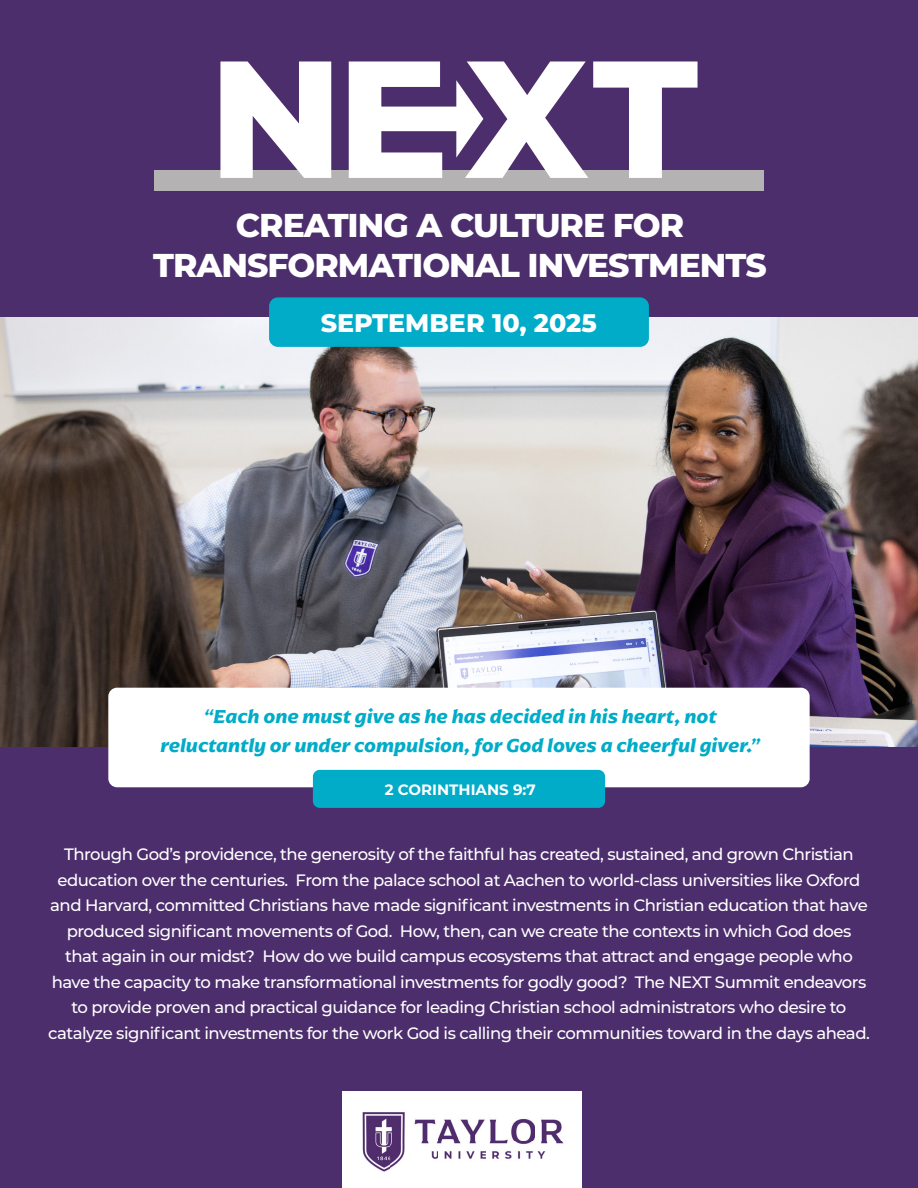
<style>
.page{position:relative;width:918px;height:1188px;background:#fff}
.page>*{position:absolute;margin:0;border:0;box-sizing:border-box;transform-origin:0 0}
.t1{font:800 33px/39.6px "Montserrat";letter-spacing:-.03em;color:#fff;text-align:center}
.t2{font:800 25.35px "Montserrat";color:#fff}
.t3{font:italic 700 19.5px/28.5px "Arpona";color:#00acc8;text-align:center}
.t4{font:500 16.5px/25.5px "Montserrat";letter-spacing:-.03em;color:#fff;text-align:center}
.t5{font:700 15px "Montserrat";color:#fff}
</style>
<div class="page">
<img style="left:0;top:316px;width:918px;height:432px">
<div style="left:0;top:0;width:918px;height:316px;background:#4d2e6d"></div>
<div style="left:0;top:748px;width:918px;height:440px;background:#4d2e6d"></div>
<div style="left:108px;top:688px;width:702px;height:99px;background:#fff;border-radius:9px"></div>
<div style="left:313px;top:770px;width:292px;height:38px;background:#00acc8;border-radius:7px"></div>
<div style="left:269px;top:297px;width:380px;height:50px;background:#00acc8;border-radius:9px"></div>
<div style="left:154px;top:170px;width:610px;height:21px;background:#b4b2b2"></div>
<svg style="left:220px;top:62px;width:111px;height:116px"></svg>
<svg style="left:349px;top:62px;width:349px;height:116px"></svg>
<img style="left:342px;top:1091px;width:240px;height:97px">
<p class="t1" style="left:153px;top:204px;width:615px">CREATING A CULTURE FOR<br>TRANSFORMATIONAL INVESTMENTS</p>
<p class="t2" style="left:321px;top:305px;width:278px">SEPTEMBER 10, 2025</p>
<p class="t3" style="left:160px;top:702px;width:601px">“Each one must give as he has decided in his heart, not reluctantly or under compulsion, for God loves a cheerful giver.”</p>
<p class="t5" style="left:385px;top:779px;width:153px">2 CORINTHIANS 9:7</p>
<p class="t4" style="left:48px;top:841px;width:823px">Through God’s providence, the generosity of the faithful has created, sustained, and grown Christian education over the centuries. From the palace school at Aachen to world-class universities like Oxford and Harvard, committed Christians have made significant investments in Christian education that have produced significant movements of God. How, then, can we create the contexts in which God does that again in our midst? How do we build campus ecosystems that attract and engage people who have the capacity to make transformational investments for godly good? The NEXT Summit endeavors to provide proven and practical guidance for leading Christian school administrators who desire to catalyze significant investments for the work God is calling their communities toward in the days ahead.</p>
</div>
